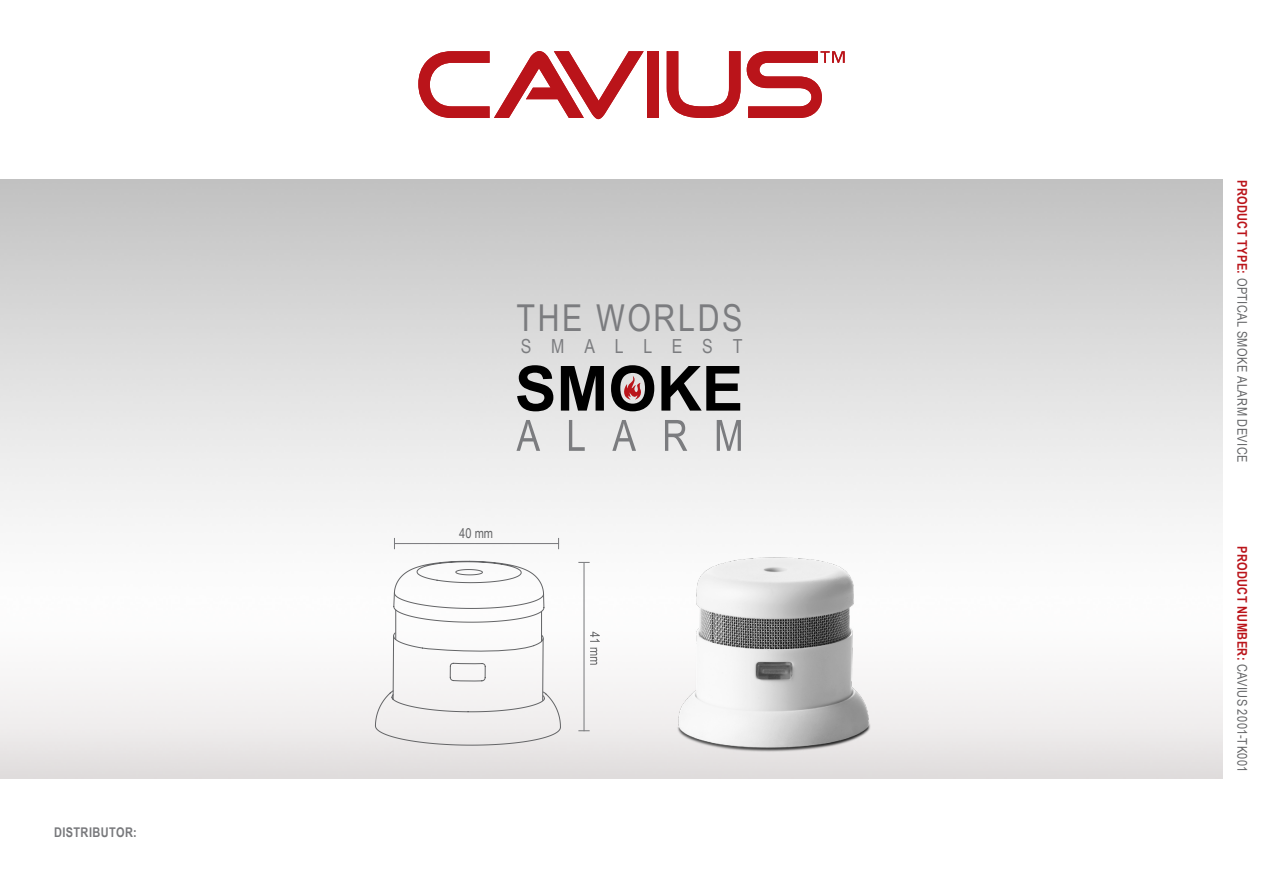
<style>
.page{position:relative;width:1263px;height:893px;background:#fff}
.page>*{position:absolute;margin:0;border:0;box-sizing:border-box;transform-origin:0 0}
.t1{font:37.05px "Arial Narrow";letter-spacing:.07em;color:#7b7c7f}
.t2{font:19.35px "Arial Narrow";letter-spacing:1.02em;color:#7b7c7f}
.t3{font:13.5px "Arial Narrow";color:#636466}
.t4{font:13.35px "Arial Narrow";letter-spacing:.035em;color:#636466}
.t5{font:700 13.35px "Arial Narrow";letter-spacing:.03em;color:#77787b}
.s1{font-weight:700;color:#ba141a}
</style>
<div class="page">
<img style="left:657px;top:546px;width:231px;height:213px">
<svg style="left:374px;top:560px;width:187px;height:186px"></svg>
<svg style="left:418px;top:51px;width:226px;height:68px"></svg>
<div style="left:647px;top:51px;width:12px;height:67px;background:#ba141a"></div>
<svg style="left:667px;top:51px;width:73px;height:67px"></svg>
<svg style="left:747px;top:51px;width:98px;height:67px"></svg>
<svg style="left:516px;top:420px;width:225px;height:31px;background:#d5d5d6"></svg>
<svg style="left:517px;top:365px;width:223px;height:46px;background:#6f6c6c"></svg>
<svg style="left:590px;top:632px;width:10px;height:10px"></svg>
<svg style="left:590px;top:648px;width:7px;height:17px"></svg>
<hr style="left:584px;top:563px;width:1px;height:168px;background:#77787b">
<svg style="left:578px;top:730px;width:12px;height:1px"></svg>
<svg style="left:578px;top:562px;width:12px;height:1px"></svg>
<hr style="left:394px;top:543px;width:165px;height:1px;background:#77787b">
<p class="t5" style="left:54px;top:823px;width:84px">DISTRIBUTOR:</p>
<h1 class="t1" style="left:516px;top:291px;width:227px">THE WORLDS</h1>
<h2 class="t2" style="left:521px;top:332px;width:223px">SMALLEST</h2>
<p class="t3" style="left:459px;top:523px;width:35px">40 mm</p>
<p class="t4" style="left:1252px;top:180px;width:284px;rotate:90deg"><span class="s1">PRODUCT TYPE:</span> OPTICAL SMOKE ALARM DEVICE</p>
<p class="t4" style="left:1252px;top:546px;width:228px;rotate:90deg"><span class="s1">PRODUCT NUMBER:</span> CAVIUS 2001-TK001</p>
</div>
